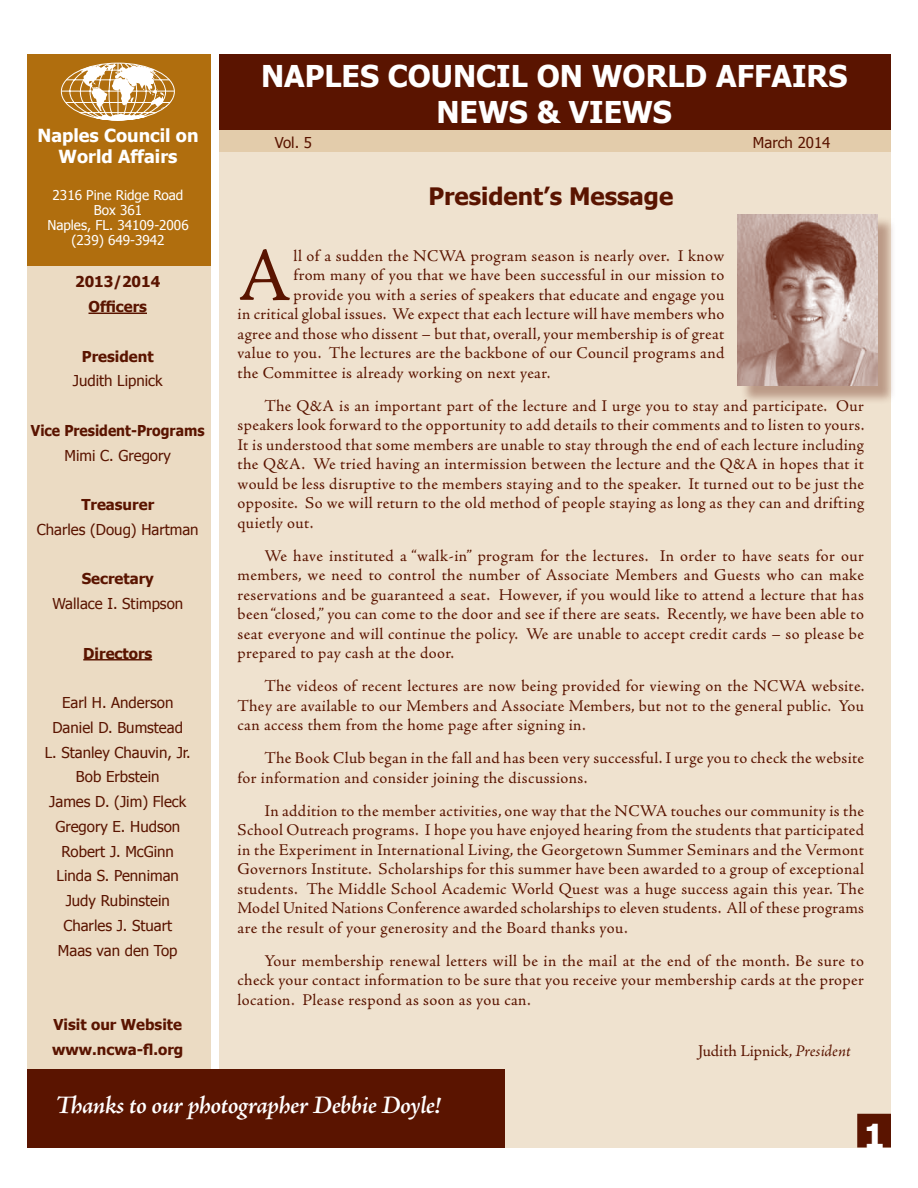
<style>
.page{position:relative;width:918px;height:1188px;background:#fff}
.page>*{position:absolute;margin:0;border:0;box-sizing:border-box;transform-origin:0 0}
.t1{font:76.2px "Adobe Jenson Pro";color:#5a1400}
.t2{font:700 33px "Tahoma";color:#fff}
.t3{font:700 30px/36px "Tahoma";color:#fff;text-align:center}
.t4{font:italic 600 25.5px "Adobe Jenson Pro";letter-spacing:-.02em;color:#fff}
.t5{font:700 24px "Tahoma";color:#5a1400}
.t6{font:700 18px/21px "Tahoma";color:#fff;text-align:center}
.t7{font:16.5px/19.5px "Adobe Jenson Pro";letter-spacing:.02em;color:#5a1400;text-align:justify}
.t8{font:16.5px "Adobe Jenson Pro";letter-spacing:-.005em;color:#5a1400}
.t9{font:15px/24.8px "Tahoma";color:#5a1400;text-align:center}
.t10{font:700 15px/24.8px "Tahoma";color:#5a1400;text-align:center}
.t11{font:700 15px "Tahoma";color:#5a1400;scale:.93 1}
.t12{font:13.5px/15px "Tahoma";color:#fff;text-align:center}
.s1{font-style:italic}
</style>
<div class="page">
<div style="left:219px;top:147px;width:672px;height:1001px;background:#efe2cf"></div>
<div style="left:219px;top:129px;width:672px;height:23px;background:#e3ccab"></div>
<div style="left:219px;top:54px;width:672px;height:76px;background:#5a1400"></div>
<div style="left:27px;top:231px;width:184px;height:842px;background:#ebdbc3"></div>
<div style="left:27px;top:54px;width:184px;height:211px;background:#b06e0e"></div>
<svg style="left:61px;top:63px;width:114px;height:57px"></svg>
<div style="left:857px;top:1114px;width:34px;height:34px;background:#5a1400;border:2px solid #5a1400"></div>
<div style="left:27px;top:1069px;width:477px;height:79px;background:#5a1400"></div>
<hr style="left:89px;top:313px;width:58px;height:1px;background:#5a1400">
<hr style="left:83px;top:659px;width:69px;height:2px;background:#5a1400">
<div style="left:740px;top:217px;width:156px;height:187px;background:#5a1400;opacity:.35"></div>
<img style="left:738px;top:214px;width:140px;height:172px">
<h3 class="t3" style="left:261px;top:57px;width:588px">Naples Council on World Affairs<br>NEWS &amp; VIEWS</h3>
<p class="t6" style="left:37px;top:124px;width:163px">Naples Council on<br>World Affairs</p>
<p class="t12" style="left:47px;top:187px;width:143px">2316 Pine Ridge Road<br>Box 361<br>Naples, FL. 34109-2006 (239) 649-3942</p>
<p class="t9" style="left:275px;top:129px;width:39px">Vol. 5</p>
<p class="t9" style="left:753px;top:129px;width:79px">March 2014</p>
<h3 class="t5" style="left:428px;top:180px;width:246px">President’s Message</h3>
<h1 class="t1" style="left:238px;top:233px;width:56px">A</h1>
<p class="t7" style="left:294px;top:246px;width:432px">ll of a sudden the NCWA program season is nearly over. I know</p>
<p class="t7" style="left:294px;top:266px;width:432px">from many of you that we have been successful in our mission to</p>
<p class="t7" style="left:294px;top:285px;width:432px">provide you with a series of speakers that educate and engage you</p>
<p class="t7" style="left:238px;top:305px;width:488px">in critical global issues. We expect that each lecture will have members who</p>
<p class="t7" style="left:238px;top:324px;width:488px">agree and those who dissent – but that, overall, your membership is of great</p>
<p class="t7" style="left:238px;top:344px;width:488px">value to you. The lectures are the backbone of our Council programs and</p>
<p class="t7" style="left:238px;top:363px;width:314px">the Committee is already working on next year.</p>
<p class="t7" style="left:238px;top:396px;width:628px;text-indent:27px">The Q&amp;A is an important part of the lecture and I urge you to stay and participate. Our speakers look forward to the opportunity to add details to their comments and to listen to yours.<br>It is understood that some members are unable to stay through the end of each lecture including the Q&amp;A. We tried having an intermission between the lecture and the Q&amp;A in hopes that it would be less disruptive to the members staying and to the speaker. It turned out to be just the opposite. So we will return to the old method of people staying as long as they can and drifting quietly out.</p>
<p class="t7" style="left:238px;top:546px;width:628px;text-indent:27px">We have instituted a “walk-in” program for the lectures. In order to have seats for our members, we need to control the number of Associate Members and Guests who can make reservations and be guaranteed a seat. However, if you would like to attend a lecture that has been “closed,” you can come to the door and see if there are seats. Recently, we have been able to seat everyone and will continue the policy. We are unable to accept credit cards – so please be prepared to pay cash at the door.</p>
<p class="t7" style="left:238px;top:677px;width:628px;text-indent:27px">The videos of recent lectures are now being provided for viewing on the NCWA website.<br>They are available to our Members and Associate Members, but not to the general public. You can access them from the home page after signing in.</p>
<p class="t7" style="left:238px;top:749px;width:628px;text-indent:27px">The Book Club began in the fall and has been very successful. I urge you to check the website for information and consider joining the discussions.</p>
<p class="t7" style="left:238px;top:801px;width:628px;text-indent:27px">In addition to the member activities, one way that the NCWA touches our community is the School Outreach programs. I hope you have enjoyed hearing from the students that participated in the Experiment in International Living, the Georgetown Summer Seminars and the Vermont Governors Institute. Scholarships for this summer have been awarded to a group of exceptional students. The Middle School Academic World Quest was a huge success again this year. The Model United Nations Conference awarded scholarships to eleven students. All of these programs are the result of your generosity and the Board thanks you.</p>
<p class="t7" style="left:238px;top:951px;width:628px;text-indent:27px">Your membership renewal letters will be in the mail at the end of the month. Be sure to check your contact information to be sure that you receive your membership cards at the proper location. Please respond as soon as you can.</p>
<p class="t8" style="left:698px;top:1042px;width:154px">Judith Lipnick, <span class="s1">President</span></p>
<h3 class="t4" style="left:55px;top:1090px;width:387px">Thanks to our photographer Debbie Doyle!</h3>
<p class="t10" style="left:75px;top:269px;width:87px">2013/2014<br>Officers</p>
<p class="t10" style="left:82px;top:343px;width:73px">President</p>
<p class="t9" style="left:73px;top:368px;width:91px">Judith Lipnick</p>
<p class="t11" style="left:31px;top:420px;width:188px">Vice President-Programs</p>
<p class="t9" style="left:65px;top:442px;width:108px">Mimi C. Gregory</p>
<p class="t10" style="left:81px;top:491px;width:74px">Treasurer</p>
<p class="t9" style="left:37px;top:516px;width:163px">Charles (Doug) Hartman</p>
<p class="t10" style="left:82px;top:566px;width:74px">Secretary</p>
<p class="t9" style="left:52px;top:591px;width:132px">Wallace I. Stimpson</p>
<p class="t10" style="left:83px;top:640px;width:70px">Directors</p>
<p class="t9" style="left:45px;top:690px;width:148px">Earl H. Anderson<br>Daniel D. Bumstead<br>L. Stanley Chauvin, Jr.<br>Bob Erbstein<br>James D. (Jim) Fleck<br>Gregory E. Hudson<br>Robert J. McGinn<br>Linda S. Penniman<br>Judy Rubinstein<br>Charles J. Stuart<br>Maas van den Top</p>
<p class="t10" style="left:52px;top:1011px;width:133px;text-align:left">Visit our Website www.ncwa-fl.org</p>
<h2 class="t2" style="left:864px;top:1113px;width:23px">1</h2>
</div>
